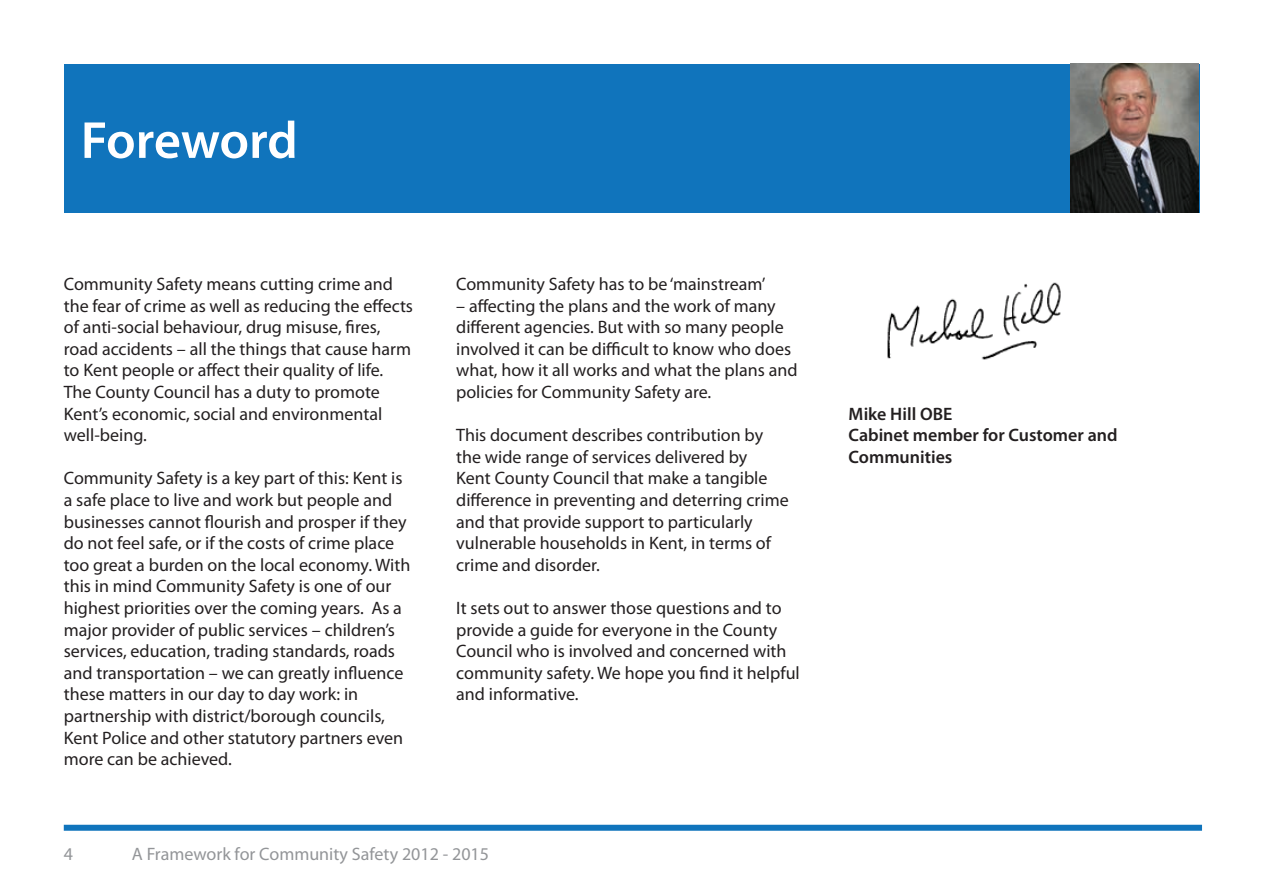
<style>
.page{position:relative;width:1263px;height:893px;background:#fff}
.page>*{position:absolute;margin:0;border:0;box-sizing:border-box;transform-origin:0 0}
.t1{font:600 52.5px "Myriad Pro";letter-spacing:-.01em;color:#fff}
.body_text_main{font:18px/21.6px "Myriad Pro";color:#231f20}
.t2{font:600 18px/21.6px "Myriad Pro";color:#231f20}
.t3{font:18px "Myriad Pro";color:#939598}
</style>
<div class="page">
<div style="left:64px;top:825px;width:1138px;height:6px;background:#1074bc"></div>
<div style="left:64px;top:64px;width:1135px;height:149px;background:#1074bc"></div>
<img style="left:1070px;top:64px;width:128px;height:149px">
<img style="left:887px;top:282px;width:174px;height:78px">
<p class="t1" style="left:81px;top:107px;width:218px">Foreword</p>
<p class="body_text_main" style="left:64px;top:273px;width:351px">Community Safety means cutting crime and the fear of crime as well as reducing the effects of anti-social behaviour, drug misuse, fires, road accidents – all the things that cause harm to Kent people or affect their quality of life.<br>The County Council has a duty to promote Kent’s economic, social and environmental well-being.</p>
<p class="body_text_main" style="left:64px;top:467px;width:348px">Community Safety is a key part of this: Kent is a safe place to live and work but people and businesses cannot flourish and prosper if they do not feel safe, or if the costs of crime place too great a burden on the local economy. With this in mind Community Safety is one of our highest priorities over the coming years. As a major provider of public services – children’s services, education, trading standards, roads and transportation – we can greatly influence these matters in our day to day work: in partnership with district/borough councils, Kent Police and other statutory partners even more can be achieved.</p>
<p class="body_text_main" style="left:456px;top:273px;width:311px">Community Safety has to be ‘mainstream’</p>
<p class="body_text_main" style="left:456px;top:294px;width:343px">– affecting the plans and the work of many different agencies. But with so many people involved it can be difficult to know who does what, how it all works and what the plans and policies for Community Safety are.</p>
<p class="body_text_main" style="left:456px;top:424px;width:334px">This document describes contribution by the wide range of services delivered by<br>Kent County Council that make a tangible difference in preventing and deterring crime and that provide support to particularly vulnerable households in Kent, in terms of crime and disorder.</p>
<p class="body_text_main" style="left:456px;top:597px;width:345px">It sets out to answer those questions and to provide a guide for everyone in the County Council who is involved and concerned with community safety. We hope you find it helpful and informative.</p>
<p class="t3" style="left:64px;top:843px;width:11px">4</p>
<p class="t3" style="left:132px;top:843px;width:359px">A Framework for Community Safety 2012 - 2015</p>
<p class="t2" style="left:849px;top:402px;width:105px">Mike Hill OBE</p>
<p class="t2" style="left:849px;top:424px;width:270px">Cabinet member for Customer and<br>Communities</p>
</div>
